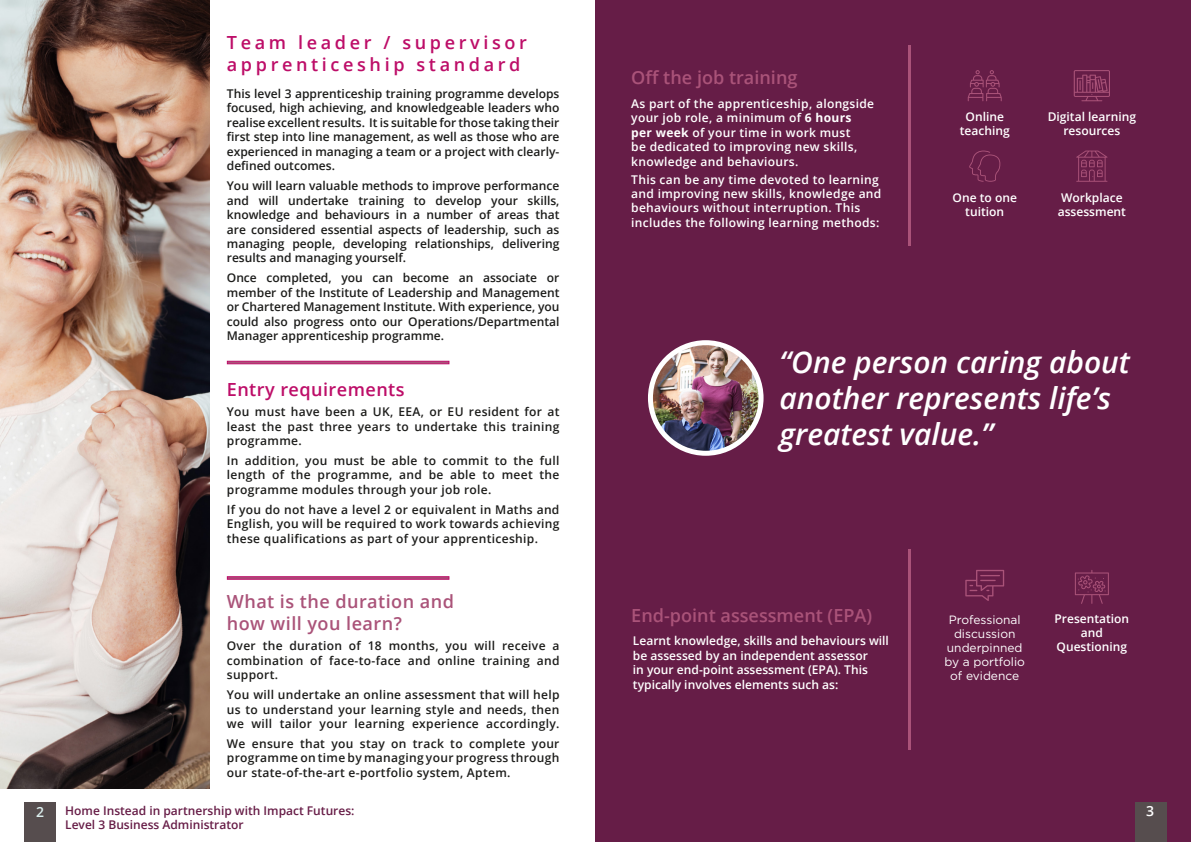
<style>
.page{position:relative;width:1191px;height:842px;background:#fff}
.page>*{position:absolute;margin:0;border:0;box-sizing:border-box;transform-origin:0 0}
.t1{font:italic 600 30px/36px "Open Sans";color:#fff}
.t2{font:600 18.1px/21.7px "Open Sans";letter-spacing:.2em;color:#bd0d68}
.t3{font:600 18.1px "Open Sans";color:#aa5379}
.t4{font:600 18.1px/21.7px "Open Sans";letter-spacing:.025em;color:#aa5379}
.t5{font:600 18.1px "Open Sans";letter-spacing:.025em;color:#bd0d68}
.t6{font:600 14px "Open Sans";color:#dbeeed}
.t7{font:600 14px "Open Sans";color:#fff}
.t8{font:600 12.1px/14.5px "Open Sans";letter-spacing:.025em;color:#1d1d1b;text-align:justify}
.t9{font:600 12.1px/14.5px "Open Sans";letter-spacing:.025em;color:#fff}
.t10{font:600 12.1px/14.5px "Open Sans";color:#fff;text-align:center}
.t11{font:600 12px "Open Sans";color:#671d47}
.t12{font:12px/14px "Gotham";color:#fff;text-align:center}
.t13{font:600 12px/14px "Open Sans";color:#fff;text-align:center}
.s1{font-weight:700}
</style>
<div class="page">
<div style="left:25px;top:803px;width:31px;height:39px;background:#564d4e"></div>
<div style="left:595px;top:0;width:596px;height:842px;background:#661d47"></div>
<img style="left:0;top:0;width:210px;height:788px">
<div style="left:1134px;top:802px;width:32px;height:40px;background:#564d4e"></div>
<img style="left:650px;top:343px;width:111px;height:110px;border-radius:55px">
<div style="left:648px;top:340px;width:115px;height:116px;border:5px solid #fff;border-radius:50%"></div>
<div style="left:227px;top:361px;width:222px;height:3px;background:#aa5379;border:1px solid #bd0d68"></div>
<svg style="left:227px;top:576px;width:222px;height:4px"></svg>
<svg style="left:967px;top:70px;width:34px;height:31px"></svg>
<svg style="left:1073px;top:70px;width:37px;height:31px"></svg>
<svg style="left:969px;top:151px;width:31px;height:31px"></svg>
<svg style="left:1076px;top:151px;width:31px;height:31px"></svg>
<hr style="left:908px;top:45px;width:3px;height:201px;background:#aa5379">
<hr style="left:908px;top:549px;width:3px;height:201px;background:#aa5379">
<svg style="left:965px;top:570px;width:39px;height:31px"></svg>
<svg style="left:1075px;top:570px;width:33px;height:34px"></svg>
<h2 class="t2" style="left:227px;top:32px;width:302px">Team leader / supervisor apprenticeship standard</h2>
<p class="t8" style="left:227px;top:86px;width:334px">This level 3 apprenticeship training programme develops focused, high achieving, and knowledgeable leaders who realise excellent results. It is suitable for those taking their first step into line management, as well as those who are experienced in managing a team or a project with clearly&shy;defined outcomes.</p>
<p class="t8" style="left:227px;top:178px;width:334px">You will learn valuable methods to improve performance and will undertake training to develop your skills, knowledge and behaviours in a number of areas that are considered essential aspects of leadership, such as managing people, developing relationships, delivering results and managing yourself.</p>
<p class="t8" style="left:227px;top:271px;width:334px">Once completed, you can become an associate or member of the Institute of Leadership and Management or Chartered Management Institute. With experience, you could also progress onto our Operations/Departmental Manager apprenticeship programme.</p>
<h2 class="t5" style="left:227px;top:377px;width:179px">Entry requirements</h2>
<p class="t8" style="left:227px;top:404px;width:334px">You must have been a UK, EEA, or EU resident for at least the past three years to undertake this training programme.</p>
<p class="t8" style="left:227px;top:453px;width:334px">In addition, you must be able to commit to the full length of the programme, and be able to meet the programme modules through your job role.</p>
<p class="t8" style="left:227px;top:502px;width:334px">If you do not have a level 2 or equivalent in Maths and English, you will be required to work towards achieving these qualifications as part of your apprenticeship.</p>
<h2 class="t4" style="left:227px;top:591px;width:229px">What is the duration and how will you learn?</h2>
<p class="t8" style="left:227px;top:638px;width:334px">Over the duration of 18 months, you will receive a combination of face-to-face and online training and support.</p>
<p class="t8" style="left:227px;top:687px;width:334px">You will undertake an online assessment that will help us to understand your learning style and needs, then we will tailor your learning experience accordingly.</p>
<p class="t8" style="left:227px;top:736px;width:334px">We ensure that you stay on track to complete your programme on time by managing your progress through our state-of-the-art e-portfolio system, Aptem.</p>
<h2 class="t3" style="left:631px;top:65px;width:168px">Off the job training</h2>
<p class="t9" style="left:631px;top:96px;width:244px">As part of the apprenticeship, alongside your job role, a minimum of <span class="s1">6 hours per week</span> of your time in work must<br>be dedicated to improving new skills, knowledge and behaviours.</p>
<p class="t9" style="left:631px;top:172px;width:252px">This can be any time devoted to learning and improving new skills, knowledge and behaviours without interruption. This includes the following learning methods:</p>
<p class="t10" style="left:959px;top:109px;width:51px">Online teaching</p>
<p class="t10" style="left:1047px;top:109px;width:90px">Digital learning resources</p>
<p class="t10" style="left:952px;top:190px;width:66px">One to one tuition</p>
<p class="t10" style="left:1057px;top:190px;width:70px;text-align:left">Workplace assessment</p>
<h1 class="t1" style="left:779px;top:344px;width:352px">“One person caring about another represents life’s greatest value.”</h1>
<h2 class="t3" style="left:631px;top:603px;width:242px">End-point assessment (EPA)</h2>
<p class="t10" style="left:633px;top:634px;width:257px;text-align:left">Learnt knowledge, skills and behaviours will be assessed by an independent assessor<br>in your end-point assessment (EPA). This typically involves elements such as:</p>
<p class="t12" style="left:944px;top:613px;width:82px">Professional discussion underpinned by a portfolio of evidence</p>
<p class="t13" style="left:1054px;top:611px;width:76px">Presentation and<br>Questioning</p>
<p class="t6" style="left:36px;top:802px;width:9px">2</p>
<p class="t11" style="left:65px;top:802px;width:291px">Home Instead in partnership with Impact Futures:</p>
<p class="t7" style="left:1146px;top:802px;width:9px">3</p>
<p class="t11" style="left:65px;top:816px;width:180px">Level 3 Business Administrator</p>
</div>
